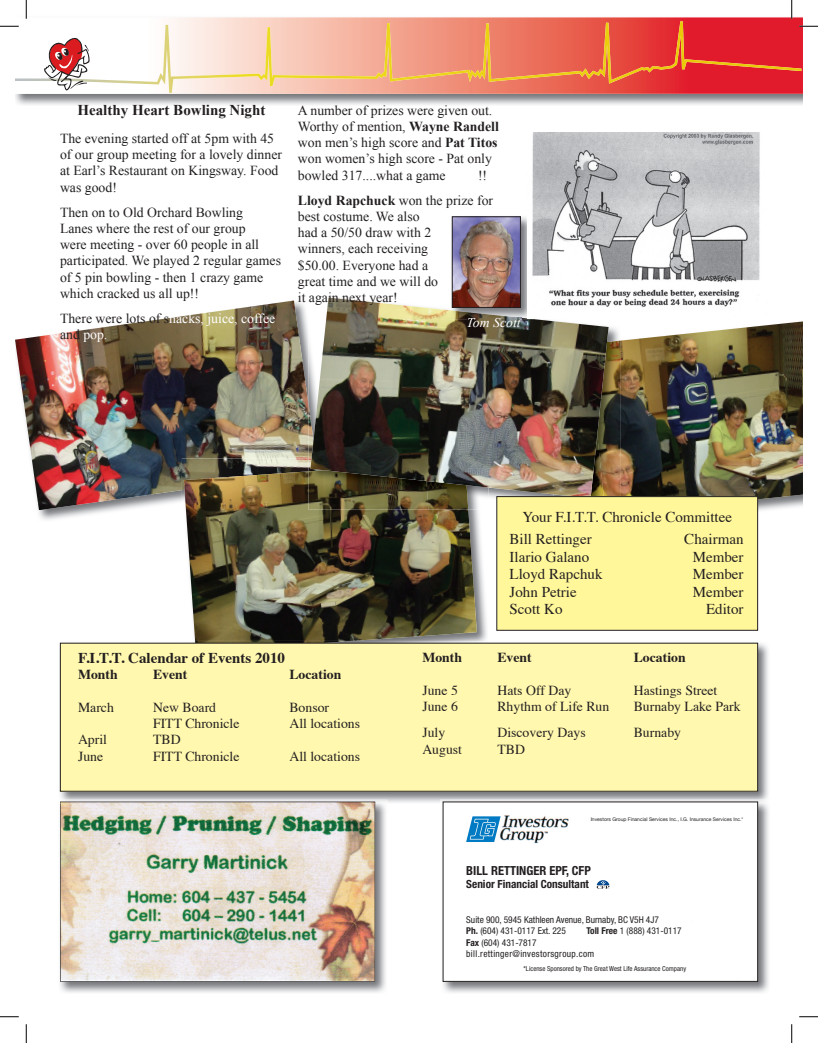
<style>
.page{position:relative;width:818px;height:1043px;background:#fff}
.page>*{position:absolute;margin:0;border:0;box-sizing:border-box;transform-origin:0 0}
.t1{font:15px/22.5px "Times";color:#231f20}
.t2{font:700 15px "Times";color:#231f20}
.t3{font:700 15px "Times New Roman";color:#231f20}
.t4{font:13.75px/16.2px "Times New Roman";color:#231f20}
.t5{font:13.75px "Times";color:#231f20}
.t6{font:13.75px/16.2px "Times New Roman";color:#fff}
.t7{font:700 13.75px "Times";color:#231f20}
.t8{font:italic 13.75px "Times New Roman";color:#fff}
.t9{font:700 condensed 12.5px "Helvetica Neue LT Std";color:#231f20}
.t10{font:700 condensed 11.25px "Helvetica Neue LT Std";color:#231f20}
.t11{font:condensed 9.38px/11.2px "Helvetica Neue LT Std";color:#231f20}
.t12{font:condensed 9.38px/11.2px "Helvetica Neue LT Std";letter-spacing:.035em;color:#231f20}
.t13{font:condensed 6.88px "Helvetica Neue LT Std";color:#231f20}
.t14{font:5px "Helvetica Neue";color:#231f20}
.s1{color:#231f20}
.s2{font-weight:700}
</style>
<div class="page">
<img style="left:38px;top:510px;width:79px;height:10px">
<img style="left:15px;top:300px;width:293px;height:210px">
<img style="left:477px;top:509px;width:10px;height:132px">
<img style="left:182px;top:490px;width:2px;height:20px">
<img style="left:182px;top:458px;width:126px;height:32px">
<img style="left:184px;top:471px;width:293px;height:170px">
<svg style="left:20px;top:17px;width:782px;height:77px"></svg>
<img style="left:60px;top:803px;width:326px;height:190px">
<img style="left:60px;top:803px;width:315px;height:178px">
<img style="left:15px;top:21px;width:786px;height:72px">
<svg style="left:44px;top:38px;width:46px;height:52px"></svg>
<img style="left:59px;top:641px;width:533px;height:162px">
<img style="left:592px;top:642px;width:176px;height:157px">
<img style="left:195px;top:641px;width:157px;height:2px">
<img style="left:59px;top:799px;width:328px;height:4px">
<img style="left:60px;top:802px;width:315px;height:1px">
<div style="left:60px;top:643px;width:697px;height:148px;background:#fff8ae"></div>
<img style="left:620px;top:321px;width:182px;height:197px">
<img style="left:308px;top:338px;width:2px;height:66px">
<img style="left:308px;top:404px;width:2px;height:54px">
<img style="left:468px;top:498px;width:10px;height:11px">
<svg style="left:308px;top:458px;width:2px;height:12px"></svg>
<img style="left:308px;top:470px;width:118px;height:39px">
<img style="left:426px;top:498px;width:42px;height:11px">
<img style="left:608px;top:340px;width:12px;height:156px">
<img style="left:310px;top:297px;width:298px;height:201px">
<img style="left:442px;top:803px;width:327px;height:190px">
<img style="left:441px;top:799px;width:324px;height:4px">
<img style="left:445px;top:803px;width:310px;height:176px">
<div style="left:458px;top:847px;width:231px;height:129px;background:#fff"></div>
<svg style="left:596px;top:880px;width:13px;height:8px"></svg>
<svg style="left:462px;top:812px;width:41px;height:31px"></svg>
<img style="left:450px;top:216px;width:78px;height:94px">
<img style="left:450px;top:310px;width:83px;height:10px">
<img style="left:467px;top:318px;width:54px;height:2px">
<img style="left:454px;top:218px;width:64px;height:88px">
<div style="left:452px;top:216px;width:68px;height:92px;border:1px solid #231f20"></div>
<img style="left:528px;top:133px;width:232px;height:185px">
<div style="left:497px;top:496px;width:260px;height:134px;background:#fff79a"></div>
<div style="left:496px;top:496px;width:262px;height:134px;border:1px solid #231f20"></div>
<svg style="left:0;top:26px;width:19px;height:1px"></svg>
<svg style="left:799px;top:26px;width:19px;height:1px"></svg>
<svg style="left:0;top:1016px;width:19px;height:1px"></svg>
<svg style="left:799px;top:1016px;width:19px;height:1px"></svg>
<svg style="left:26px;top:0;width:1px;height:19px"></svg>
<svg style="left:26px;top:1024px;width:1px;height:18px"></svg>
<svg style="left:791px;top:0;width:1px;height:19px"></svg>
<svg style="left:791px;top:1024px;width:1px;height:18px"></svg>
<p class="t3" style="left:77px;top:100px;width:189px">Healthy Heart Bowling Night</p>
<p class="t4" style="left:60px;top:130px;width:223px">The evening started off at 5pm with 45 of our group meeting for a lovely dinner at Earl’s Restaurant on Kingsway. Food was good!</p>
<p class="t4" style="left:60px;top:203px;width:222px">Then on to Old Orchard Bowling<br>Lanes where the rest of our group<br>were meeting - over 60 people in all participated. We played 2 regular games of 5 pin bowling - then 1 crazy game which cracked us all up!!</p>
<p class="t6" style="left:60px;top:310px;width:217px"><span class="s1">There were lots of s</span>nacks, juice, coffee <span class="s1">and</span> pop.</p>
<p class="t4" style="left:298px;top:102px;width:202px">A number of prizes were given out.<br>Worthy of mention, <span class="s2">Wayne Randell </span>won men’s high score and <span class="s2">Pat Titos </span>won women’s high score - Pat only bowled 317....what a game</p>
<p class="t4" style="left:298px;top:162px;width:197px;line-height:25px;text-indent:180px">!!<br><span class="s2">Lloyd Rapchuck</span> won the prize for</p>
<p class="t4" style="left:298px;top:208px;width:142px">best costume. We also had a 50/50 draw with 2 winners, each receiving $50.00. Everyone had a great time and we will do it again next year!</p>
<p class="t8" style="left:466px;top:313px;width:56px">Tom Scott</p>
<p class="t1" style="left:509px;top:504px;width:224px;text-indent:13px">Your F.I.T.T. Chronicle Committee<br>Bill Rettinger</p>
<p class="t1" style="left:684px;top:526px;width:61px">Chairman</p>
<p class="t1" style="left:509px;top:544px;width:81px">Ilario Galano</p>
<p class="t1" style="left:692px;top:544px;width:52px">Member</p>
<p class="t1" style="left:509px;top:561px;width:94px">Lloyd Rapchuk</p>
<p class="t1" style="left:692px;top:561px;width:52px">Member</p>
<p class="t1" style="left:509px;top:579px;width:69px">John Petrie</p>
<p class="t1" style="left:692px;top:579px;width:52px">Member</p>
<p class="t1" style="left:509px;top:596px;width:54px">Scott Ko</p>
<p class="t1" style="left:706px;top:596px;width:39px">Editor</p>
<p class="t2" style="left:78px;top:643px;width:208px">F.I.T.T. Calendar of Events 2010</p>
<p class="t7" style="left:78px;top:661px;width:41px">Month</p>
<p class="t7" style="left:153px;top:661px;width:36px">Event</p>
<p class="t7" style="left:289px;top:661px;width:53px">Location</p>
<p class="t5" style="left:78px;top:694px;width:37px">March</p>
<p class="t5" style="left:153px;top:694px;width:65px">New Board</p>
<p class="t5" style="left:289px;top:694px;width:41px">Bonsor</p>
<p class="t5" style="left:153px;top:710px;width:88px">FITT Chronicle</p>
<p class="t5" style="left:289px;top:710px;width:72px">All locations</p>
<p class="t5" style="left:78px;top:727px;width:31px">April</p>
<p class="t5" style="left:153px;top:727px;width:29px">TBD</p>
<p class="t5" style="left:78px;top:743px;width:27px">June</p>
<p class="t5" style="left:153px;top:743px;width:88px">FITT Chronicle</p>
<p class="t5" style="left:289px;top:743px;width:72px">All locations</p>
<p class="t7" style="left:422px;top:644px;width:41px">Month</p>
<p class="t7" style="left:497px;top:644px;width:36px">Event</p>
<p class="t7" style="left:633px;top:644px;width:53px">Location</p>
<p class="t5" style="left:422px;top:677px;width:37px">June 5</p>
<p class="t5" style="left:497px;top:677px;width:75px">Hats Off Day</p>
<p class="t5" style="left:633px;top:677px;width:85px">Hastings Street</p>
<p class="t5" style="left:422px;top:693px;width:37px">June 6</p>
<p class="t5" style="left:497px;top:693px;width:113px">Rhythm of Life Run</p>
<p class="t5" style="left:633px;top:693px;width:108px">Burnaby Lake Park</p>
<p class="t5" style="left:422px;top:719px;width:24px">July</p>
<p class="t5" style="left:497px;top:719px;width:90px">Discovery Days</p>
<p class="t5" style="left:633px;top:719px;width:49px">Burnaby</p>
<p class="t5" style="left:422px;top:736px;width:41px">August</p>
<p class="t5" style="left:497px;top:736px;width:29px">TBD</p>
<p class="t14" style="left:590px;top:816px;width:154px">Investors Group Financial Services Inc., I.G. Insurance Services Inc.*</p>
<p class="t9" style="left:466px;top:863px;width:126px">BILL RETTINGER EPF, CFP</p>
<p class="t10" style="left:466px;top:877px;width:124px">Senior Financial Consultant</p>
<p class="t11" style="left:466px;top:914px;width:194px">Suite 900, 5945 Kathleen Avenue, Burnaby, BC V5H 4J7<br><span class="s2">Ph.</span> (604) 431-0117 Ext. 225</p>
<p class="t11" style="left:586px;top:925px;width:97px"><span class="s2">Toll Free</span> 1 (888) 431-0117</p>
<p class="t12" style="left:466px;top:936px;width:130px"><span class="s2">Fax</span> (604) 431-7817 bill.rettinger@investorsgroup.com</p>
<p class="t13" style="left:523px;top:965px;width:164px">*License Sponsored by The Great West Life Assurance Company</p>
</div>
